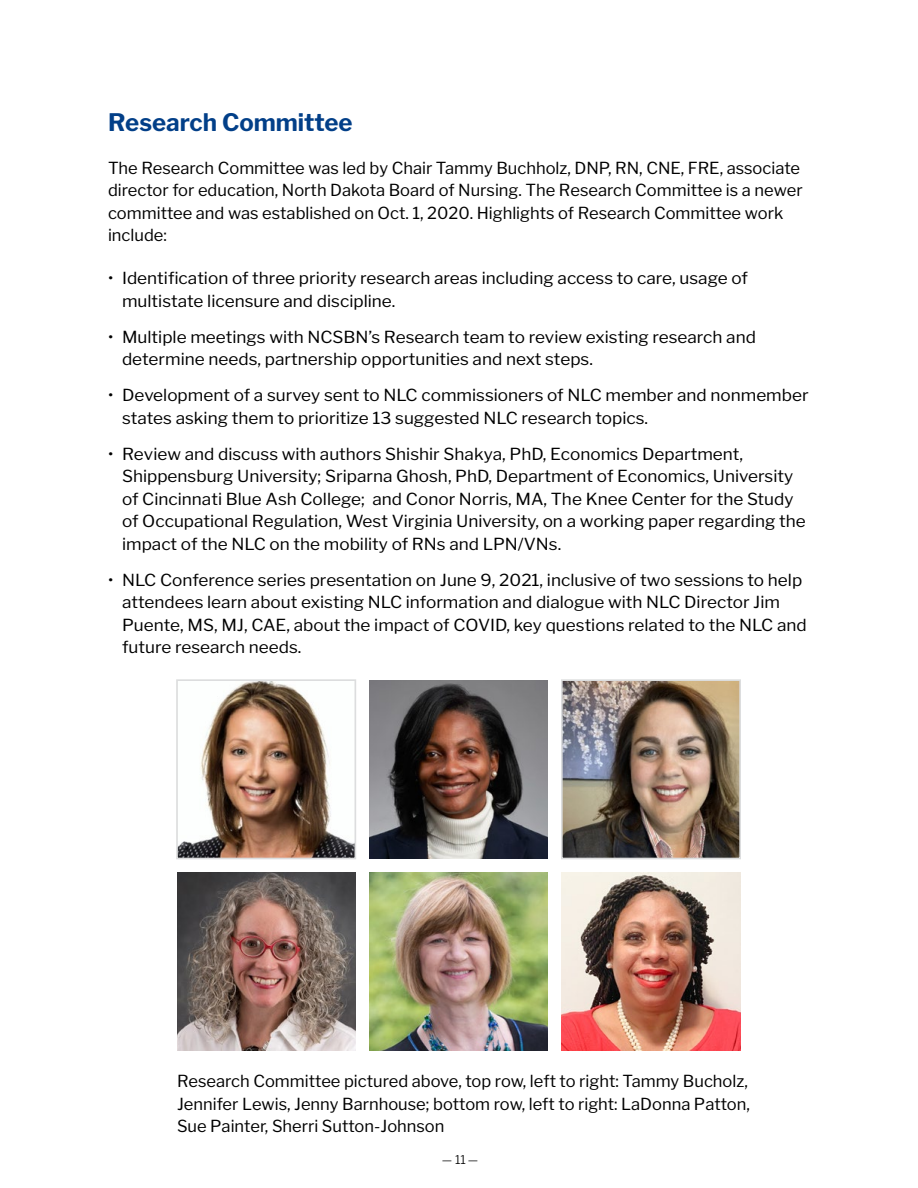
<style>
.page{position:relative;width:918px;height:1188px;background:#fff}
.page>*{position:absolute;margin:0;border:0;box-sizing:border-box;transform-origin:0 0}
.t1{font:700 24px "Libre Franklin";color:#023f88}
.t2{font:16.5px/22.5px "Libre Franklin";color:#000;scale:1.04 1}
.t3{font:16.5px/22.5px "Libre Franklin";color:#000}
.t4{font:300 12px "Libre Franklin";color:#000}
</style>
<div class="page">
<img style="left:179px;top:682px;width:174px;height:174px">
<div style="left:176px;top:679px;width:180px;height:180px;border:2px solid #dcddde"></div>
<img style="left:369px;top:680px;width:179px;height:179px">
<img style="left:564px;top:682px;width:174px;height:174px">
<div style="left:561px;top:679px;width:180px;height:180px;border:2px solid #dcddde"></div>
<img style="left:177px;top:872px;width:178px;height:178px">
<img style="left:369px;top:872px;width:179px;height:178px">
<img style="left:562px;top:872px;width:178px;height:178px">
<h1 class="t1" style="left:108px;top:108px;width:246px">Research Committee</h1>
<p class="t3" style="left:108px;top:157px;width:696px">The Research Committee was led by Chair Tammy Buchholz, DNP, RN, CNE, FRE, associate director for education, North Dakota Board of Nursing. The Research Committee is a newer committee and was established on Oct. 1, 2020. Highlights of Research Committee work include:</p>
<p class="t2" style="left:122px;top:267px;width:604px;text-indent:-14px">• Identification of three priority research areas including access to care, usage of multistate licensure and discipline.</p>
<p class="t2" style="left:122px;top:325px;width:611px;text-indent:-14px">• Multiple meetings with NCSBN’s Research team to review existing research and determine needs, partnership opportunities and next steps.</p>
<p class="t2" style="left:122px;top:384px;width:662px;text-indent:-14px">• Development of a survey sent to NLC commissioners of NLC member and nonmember states asking them to prioritize 13 suggested NLC research topics.</p>
<p class="t2" style="left:122px;top:442px;width:659px;text-indent:-14px">• Review and discuss with authors Shishir Shakya, PhD, Economics Department, Shippensburg University; Sriparna Ghosh, PhD, Department of Economics, University of Cincinnati Blue Ash College; and Conor Norris, MA, The Knee Center for the Study of Occupational Regulation, West Virginia University, on a working paper regarding the impact of the NLC on the mobility of RNs and LPN/VNs.</p>
<p class="t2" style="left:122px;top:569px;width:660px;text-indent:-14px">• NLC Conference series presentation on June 9, 2021, inclusive of two sessions to help attendees learn about existing NLC information and dialogue with NLC Director Jim Puente, MS, MJ, CAE, about the impact of COVID, key questions related to the NLC and future research needs.</p>
<p class="t3" style="left:177px;top:1070px;width:574px">Research Committee pictured above, top row, left to right: Tammy Bucholz,<br>Jennifer Lewis, Jenny Barnhouse; bottom row, left to right: LaDonna Patton,<br>Sue Painter, Sherri Sutton-Johnson</p>
<p class="t4" style="left:442px;top:1152px;width:38px">— 11 —</p>
</div>
